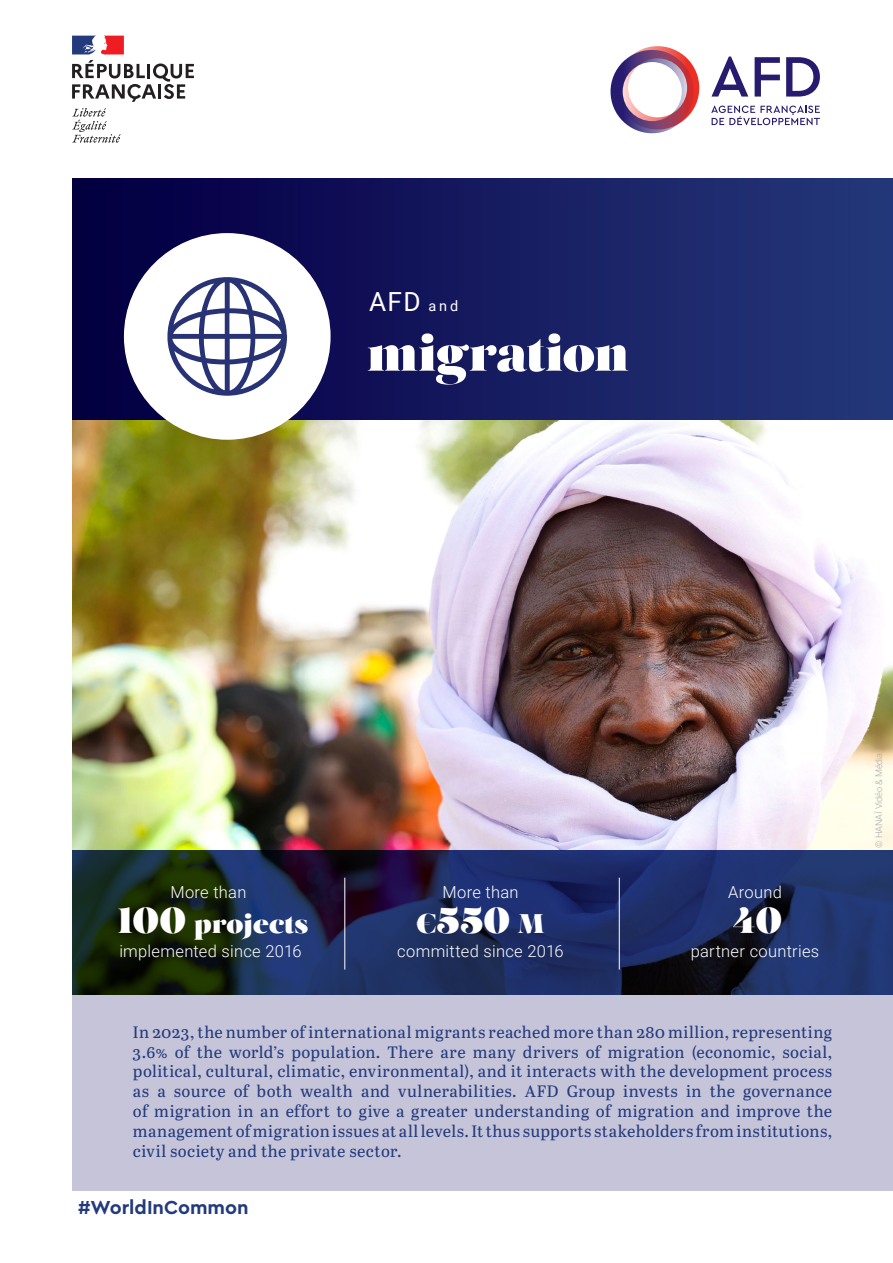
<style>
.page{position:relative;width:893px;height:1263px;background:#fff}
.page>*{position:absolute;margin:0;border:0;box-sizing:border-box;transform-origin:0 0}
.COUV_Titre{font:51.3px "Salome";letter-spacing:-.02em;color:#fff}
.Chiffre_Clé_-_L1{font:36px "Salome";color:#fff}
.COUVERTURE_-_Texte_courant{font:36px "Salome";color:#fff}
.Chiffre_Clé_-_L1-2{font:27px "Salome";letter-spacing:-.005em;color:#fff}
.t1{font:26.25px "Roboto";color:#fff}
.t2{font:700 19.65px "Cera Pro";color:#233b7d}
.COUVERTURE_-_Texte_courant-2{font:16.5px/19.8px "Abril Text";letter-spacing:.025em;color:#233b7d;text-align:justify}
.COUVERTURE_-_Texte_courant-3{font:300 16.5px "Roboto";letter-spacing:.015em;color:#fff}
.Chiffre_Clé_-_L1-3{font:300 16.5px "Roboto";letter-spacing:.015em;color:#fff}
.copyright{font:300 9.15px "Roboto";letter-spacing:-.01em;color:#a8a9ad}
.s1{font-size:14.4px}
.s2{font-size:36px}
.s3{font-size:27px}
</style>
<div class="page">
<div style="left:72px;top:179px;width:821px;height:241px;background:linear-gradient(to right,#030041,#25397b)"></div>
<img style="left:72px;top:420px;width:821px;height:431px">
<div style="left:124px;top:233px;width:207px;height:207px;background:#fff;border-radius:50%"></div>
<svg style="left:72px;top:851px;width:821px;height:144px;background:#1b2a4e"></svg>
<div style="left:72px;top:995px;width:821px;height:196px;background:#c5c4d9"></div>
<svg style="left:72px;top:60px;width:122px;height:42px"></svg>
<svg style="left:72px;top:108px;width:49px;height:35px"></svg>
<svg style="left:72px;top:36px;width:52px;height:18px"></svg>
<svg style="left:610px;top:46px;width:89px;height:87px"></svg>
<svg style="left:711px;top:57px;width:37px;height:40px"></svg>
<svg style="left:755px;top:57px;width:25px;height:40px"></svg>
<svg style="left:786px;top:57px;width:34px;height:40px"></svg>
<svg style="left:711px;top:106px;width:109px;height:19px"></svg>
<hr style="left:619px;top:878px;width:1px;height:91px;background:#fff">
<hr style="left:344px;top:878px;width:1px;height:91px;background:#fff">
<svg style="left:167px;top:277px;width:120px;height:119px"></svg>
<p class="t1" style="left:369px;top:283px;width:91px">AFD <span class="s1">and</span></p>
<p class="COUV_Titre" style="left:367px;top:319px;width:264px">migration</p>
<p class="Chiffre_Clé_-_L1-3" style="left:170px;top:881px;width:78px">More than</p>
<p class="Chiffre_Clé_-_L1-2" style="left:118px;top:905px;width:192px"><span class="s2">100</span> projects</p>
<p class="Chiffre_Clé_-_L1-3" style="left:119px;top:939px;width:184px">implemented since 2016</p>
<p class="Chiffre_Clé_-_L1-3" style="left:442px;top:881px;width:78px">More than</p>
<p class="Chiffre_Clé_-_L1" style="left:416px;top:896px;width:130px"><span class="s3">€</span>550 <span class="s3">M</span></p>
<p class="COUVERTURE_-_Texte_courant-3" style="left:397px;top:939px;width:168px">committed since 2016</p>
<p class="COUVERTURE_-_Texte_courant-3" style="left:728px;top:881px;width:55px">Around</p>
<p class="COUVERTURE_-_Texte_courant" style="left:732px;top:896px;width:51px">40</p>
<p class="COUVERTURE_-_Texte_courant-3" style="left:691px;top:939px;width:130px">partner countries</p>
<p class="COUVERTURE_-_Texte_courant-2" style="left:133px;top:1021px;width:701px">In 2023, the number of international migrants reached more than 280 million, representing 3.6% of the world’s population. There are many drivers of migration (economic, social, political, cultural, climatic, environmental), and it interacts with the development process as a source of both wealth and vulnerabilities. AFD Group invests in the governance of migration in an effort to give a greater understanding of migration and improve the management of migration issues at all levels. It thus supports stakeholders from institutions, civil society and the private sector.</p>
<p class="t2" style="left:78px;top:1194px;width:172px">#WorldInCommon</p>
<p class="copyright" style="left:872px;top:848px;width:96px;rotate:-90deg">© HANAÏ Vidéo &amp; Média</p>
</div>
